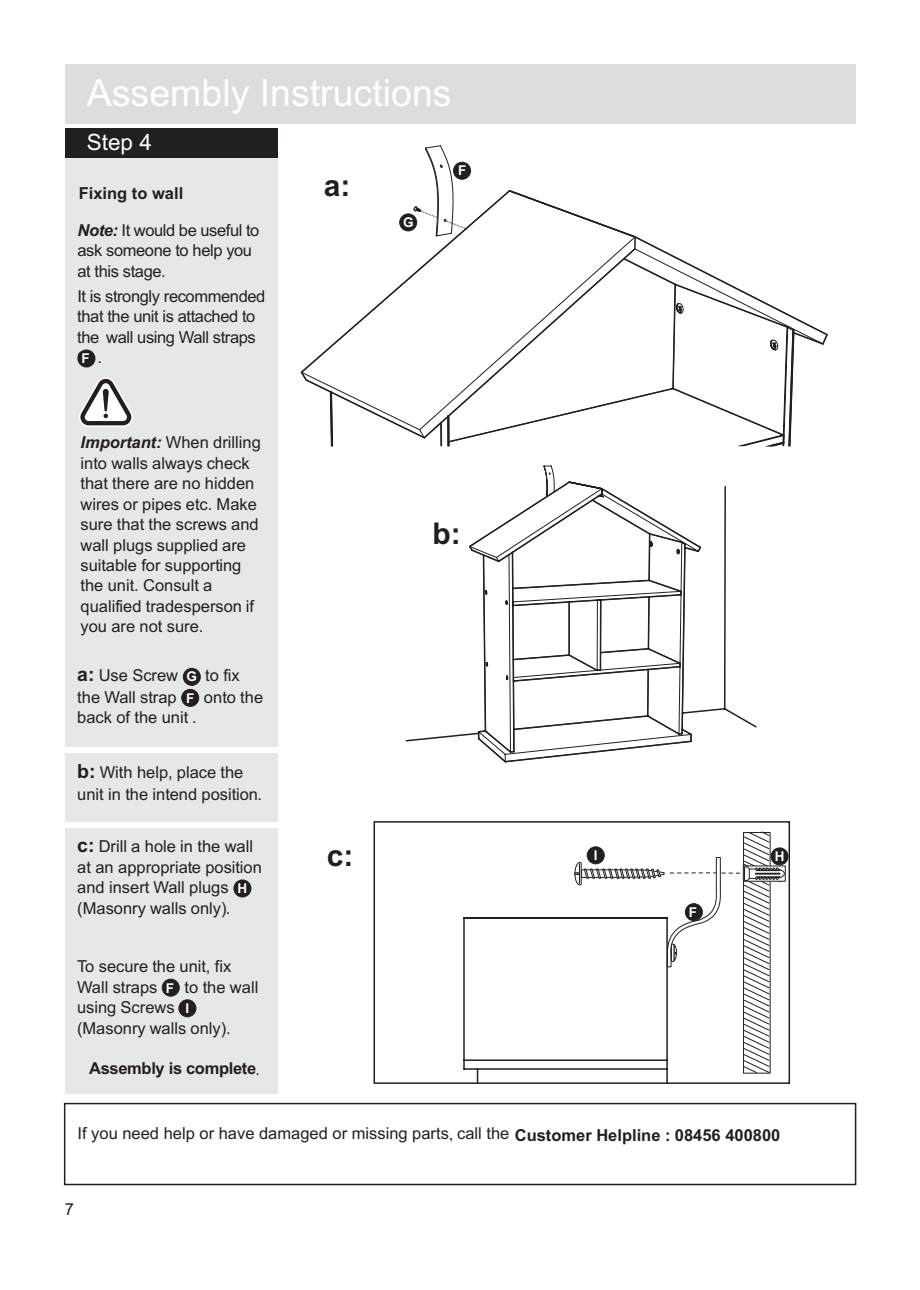
<style>
.page{position:relative;width:920px;height:1290px;background:#fff}
.page>*{position:absolute;margin:0;border:0;box-sizing:border-box;transform-origin:0 0}
.t1{font:37.5px "Arial";color:#fff}
.t2{font:700 30px "Arial";color:#231f20}
.t3{font:22.5px "Arial";color:#fff}
.t4{font:16.5px/20.4px "Arial";color:#231f20}
.t5{font:16.5px/20.4px "Arial";letter-spacing:-.025em;color:#231f20}
.t6{font:700 16.5px "Arial";letter-spacing:-.02em;color:#231f20}
.t7{font:700 16.5px "Arial";color:#231f20}
.t8{font:700 13.5px/21.1px "Arial";color:#fff}
.s1{font-weight:700;font-style:italic}
.s2{font-weight:700;font-size:13.5px;color:#fff}
.s3{font-weight:700;font-size:19.5px}
.s4{font-family:"P Ming Li U";font-weight:400}
.s5{font-family:"P Ming Li U"}
.s6{font-weight:700}
</style>
<div class="page">
<div style="left:65px;top:158px;width:212px;height:935px;background:#e6e7e9"></div>
<div style="left:65px;top:64px;width:790px;height:59px;background:#dcdddf"></div>
<div style="left:65px;top:128px;width:212px;height:30px;background:#231f20"></div>
<div style="left:64px;top:1103px;width:792px;height:82px;border:2px solid #231f20"></div>
<div style="left:78px;top:350px;width:17px;height:17px;background:#231f20;border:1px solid #231f20;border-radius:50%"></div>
<div style="left:183px;top:668px;width:18px;height:18px;background:#231f20;border:1px solid #231f20;border-radius:50%"></div>
<div style="left:181px;top:689px;width:18px;height:18px;background:#231f20;border:1px solid #231f20;border-radius:50%"></div>
<div style="left:162px;top:979px;width:18px;height:17px;background:#231f20;border:1px solid #231f20;border-radius:50%"></div>
<div style="left:234px;top:879px;width:17px;height:18px;background:#231f20;border:1px solid #231f20;border-radius:50%"></div>
<div style="left:179px;top:999px;width:17px;height:18px;background:#231f20;border:1px solid #231f20;border-radius:50%"></div>
<div style="left:65px;top:747px;width:214px;height:5px;background:#fff"></div>
<svg style="left:79px;top:377px;width:54px;height:50px"></svg>
<div style="left:65px;top:822px;width:214px;height:5px;background:#fff"></div>
<svg style="left:300px;top:145px;width:528px;height:302px"></svg>
<svg style="left:405px;top:480px;width:352px;height:283px"></svg>
<svg style="left:785px;top:865px;width:1px;height:16px"></svg>
<div style="left:373px;top:821px;width:417px;height:263px;border:2px solid #231f20"></div>
<div style="left:771px;top:847px;width:17px;height:18px;background:#231f20;border:1px solid #231f20;border-radius:50%"></div>
<hr style="left:464px;top:917px;width:203px;height:2px;background:#231f20">
<hr style="left:463px;top:918px;width:2px;height:142px;background:#231f20">
<hr style="left:464px;top:1068px;width:203px;height:2px;background:#231f20">
<hr style="left:464px;top:1059px;width:203px;height:2px;background:#231f20">
<svg style="left:463px;top:1060px;width:2px;height:9px"></svg>
<svg style="left:477px;top:1070px;width:1px;height:13px"></svg>
<svg style="left:574px;top:831px;width:211px;height:252px"></svg>
<div style="left:453px;top:162px;width:18px;height:18px;background:#231f20;border:1px solid #231f20;border-radius:50%"></div>
<h1 class="t1" style="left:87px;top:78px;width:366px">Assembly Instructions</h1>
<h3 class="t3" style="left:87px;top:134px;width:67px">Step 4</h3>
<p class="t7" style="left:79px;top:187px;width:106px">Fixing to wall</p>
<h2 class="t2" style="left:324px;top:174px;width:28px">a:</h2>
<p class="t5" style="left:78px;top:221px;width:183px"><span class="s1">Note:</span> It would be useful to ask someone to help you at this stage.</p>
<p class="t5" style="left:77px;top:288px;width:190px">It is strongly recommended that the unit is attached to the wall using Wall straps<br>C <span class="s2">F</span> .</p>
<p class="t8" style="left:403px;top:213px;width:12px">G</p>
<p class="t8" style="left:458px;top:161px;width:10px">F</p>
<p class="t4" style="left:81px;top:434px;width:182px"><span class="s1">Important:</span> When drilling into walls always check that there are no hidden wires or pipes etc. Make sure that the screws and wall plugs supplied are suitable for supporting the unit. Consult a qualified tradesperson if you are not sure.</p>
<p class="t4" style="left:77px;top:667px;width:102px"><span class="s3">a:</span> Use Screw</p>
<p class="t4" style="left:205px;top:667px;width:36px">to fix</p>
<p class="t4" style="left:77px;top:688px;width:101px">the Wall strap</p>
<p class="t4" style="left:204px;top:688px;width:61px">onto the</p>
<p class="t4" style="left:77px;top:708px;width:121px">back of the unit .</p>
<p class="t8" style="left:186px;top:667px;width:12px">G<br>F</p>
<p class="t4" style="left:77px;top:764px;width:186px;line-height:21.1px"><span class="s3">b:</span> With help, place the unit in the intend position.</p>
<p class="t4" style="left:77px;top:837px;width:186px"><span class="s3">c:</span> Drill a hole in the wall at an appropriate position and insert Wall plugs (Masonry walls only).</p>
<p class="t8" style="left:238px;top:879px;width:11px">H</p>
<p class="t4" style="left:77px;top:958px;width:156px">To secure the unit, fix<br>Wall straps</p>
<p class="t4" style="left:185px;top:978px;width:75px">to the wall</p>
<p class="t4" style="left:77px;top:998px;width:155px">using Screws (Masonry walls only).</p>
<p class="t8" style="left:166px;top:978px;width:10px">F</p>
<p class="t8" style="left:186px;top:999px;width:5px">I</p>
<p class="t6" style="left:89px;top:1062px;width:172px">Assembly is complete<span class="s4">.</span></p>
<h2 class="t2" style="left:327px;top:844px;width:28px">c:</h2>
<h2 class="t2" style="left:432px;top:522px;width:30px">b:</h2>
<p class="t8" style="left:594px;top:846px;width:5px">I</p>
<p class="t8" style="left:775px;top:847px;width:11px">H</p>
<p class="t8" style="left:689px;top:903px;width:10px">F</p>
<p class="t4" style="left:78px;top:1125px;width:704px">If you need help or have damaged or missing parts<span class="s5">,</span> call the <span class="s6">Customer Helpline : 08456 400800</span></p>
<p class="t4" style="left:65px;top:1201px;width:11px">7</p>
</div>
